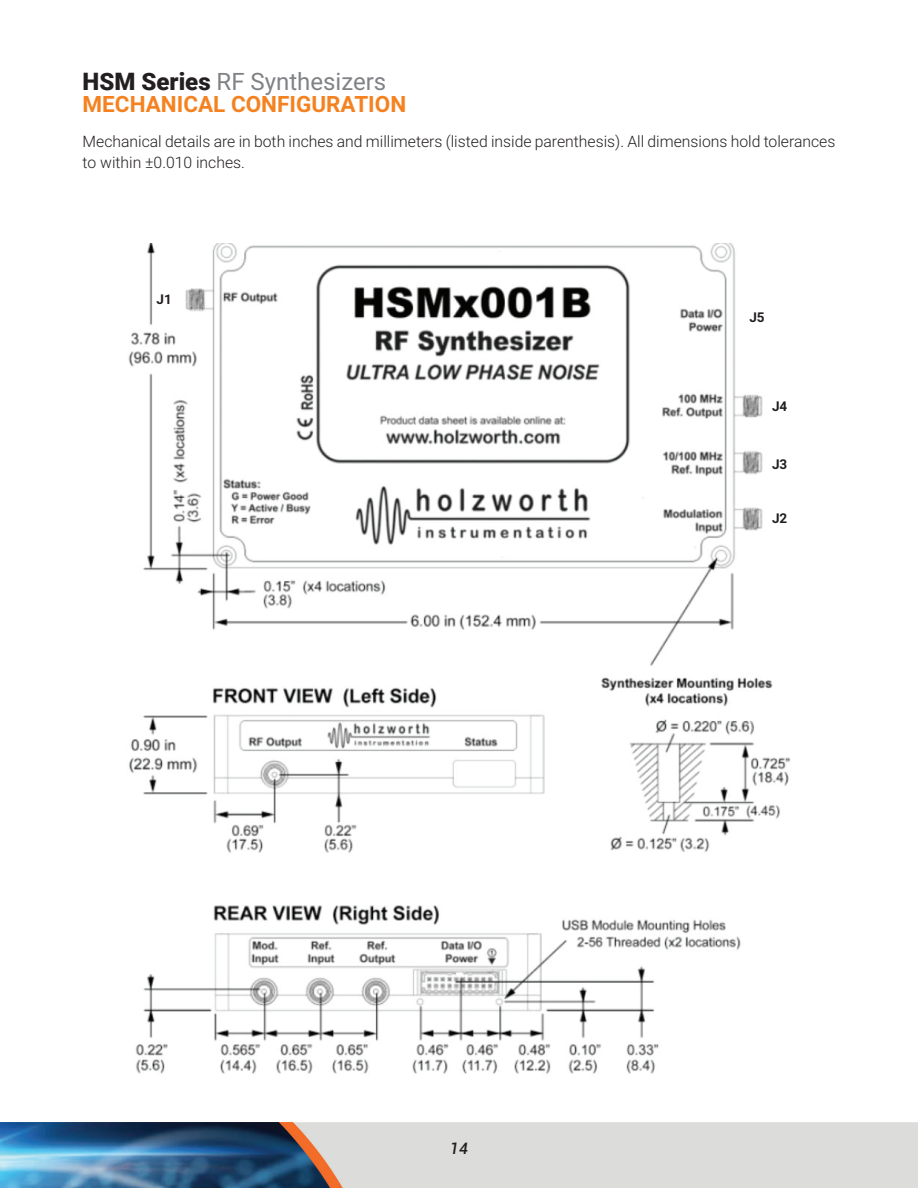
<style>
.page{position:relative;width:918px;height:1188px;background:#fff}
.page>*{position:absolute;margin:0;border:0;box-sizing:border-box;transform-origin:0 0}
.t1{font:24px "Roboto";color:#808285}
.t2{font:700 22.5px "Roboto";color:#f58220}
.t3{font:300 15.75px/21px "Roboto";color:#231f20}
.t4{font:italic 500 15.75px "Roboto";color:#231f20}
.t5{font:700 13.5px "Roboto";color:#231f20}
.s1{font-weight:900;color:#231f20}
</style>
<div class="page">
<img style="left:0;top:1123px;width:918px;height:65px">
<img style="left:128px;top:243px;width:663px;height:831px">
<h1 class="t1" style="left:83px;top:65px;width:305px"><span class="s1">HSM Series</span> RF Synthesizers</h1>
<h2 class="t2" style="left:83px;top:89px;width:325px">MECHANICAL CONFIGURATION</h2>
<p class="t3" style="left:83px;top:130px;width:754px">Mechanical details are in both inches and millimeters (listed inside parenthesis). All dimensions hold tolerances to within ±0.010 inches.</p>
<p class="t5" style="left:157px;top:290px;width:17px">J1</p>
<p class="t4" style="left:450px;top:1138px;width:20px">14</p>
<p class="t5" style="left:749px;top:308px;width:17px">J5</p>
<p class="t5" style="left:772px;top:396px;width:17px">J4</p>
<p class="t5" style="left:772px;top:455px;width:17px">J3</p>
<p class="t5" style="left:772px;top:509px;width:17px">J2</p>
</div>
